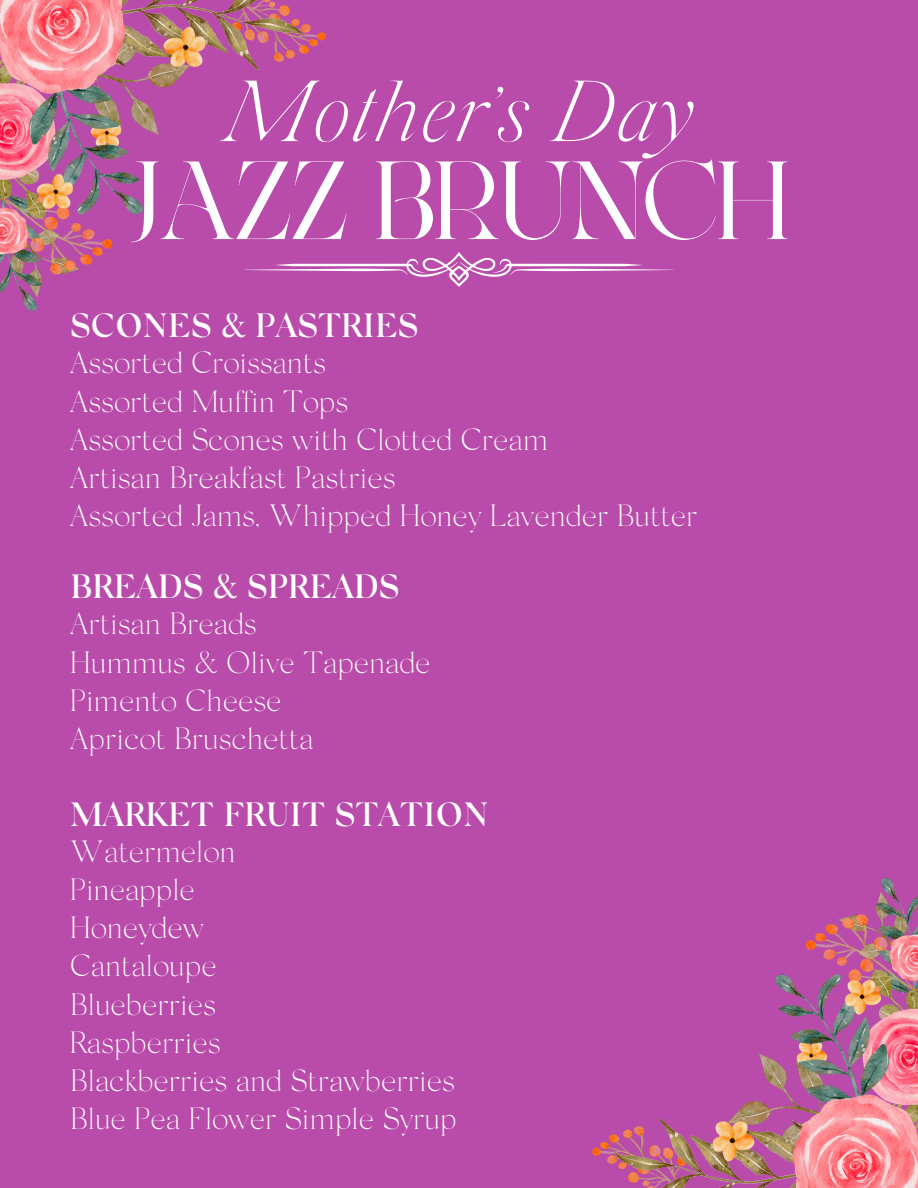
<style>
.page{position:relative;width:918px;height:1188px;background:#b94caa}
.page>*{position:absolute;margin:0;border:0;box-sizing:border-box;transform-origin:0 0}
.t1{font:90.75px "Nympha Trial";color:#fff}
.t2{font:italic 200 86.25px "Silk Serif";color:#fff}
.t3{font:500 33.6px "Silk Serif";color:#fff}
.t4{font:200 30.75px/38.2px "Silk Serif";color:#fff}
</style>
<div class="page">
<svg style="left:326px;top:252px;width:347px;height:35px"></svg>
<img style="left:0;top:1px;width:326px;height:309px">
<img style="left:592px;top:879px;width:326px;height:309px">
<p class="t2" style="left:225px;top:78px;width:469px">Mother’s Day</p>
<p class="t1" style="left:128px;top:161px;width:663px">JAZZ BRUNCH</p>
<p class="t3" style="left:70px;top:312px;width:350px">SCONES &amp; PASTRIES</p>
<p class="t4" style="left:70px;top:347px;width:257px">Assorted Croissants</p>
<p class="t4" style="left:70px;top:385px;width:629px">Assorted Muffin Tops<br>Assorted Scones with Clotted Cream<br>Artisan Breakfast Pastries<br>Assorted Jams, Whipped Honey Lavender Butter</p>
<p class="t3" style="left:70px;top:573px;width:331px">BREADS &amp; SPREADS</p>
<p class="t4" style="left:70px;top:608px;width:362px">Artisan Breads<br>Hummus &amp; Olive Tapenade<br>Pimento Cheese<br>Apricot Bruschetta</p>
<p class="t3" style="left:70px;top:801px;width:420px">MARKET FRUIT STATION</p>
<p class="t4" style="left:70px;top:835px;width:388px">Watermelon<br>Pineapple<br>Honeydew<br>Cantaloupe<br>Blueberries<br>Raspberries<br>Blackberries and Strawberries<br>Blue Pea Flower Simple Syrup</p>
</div>
